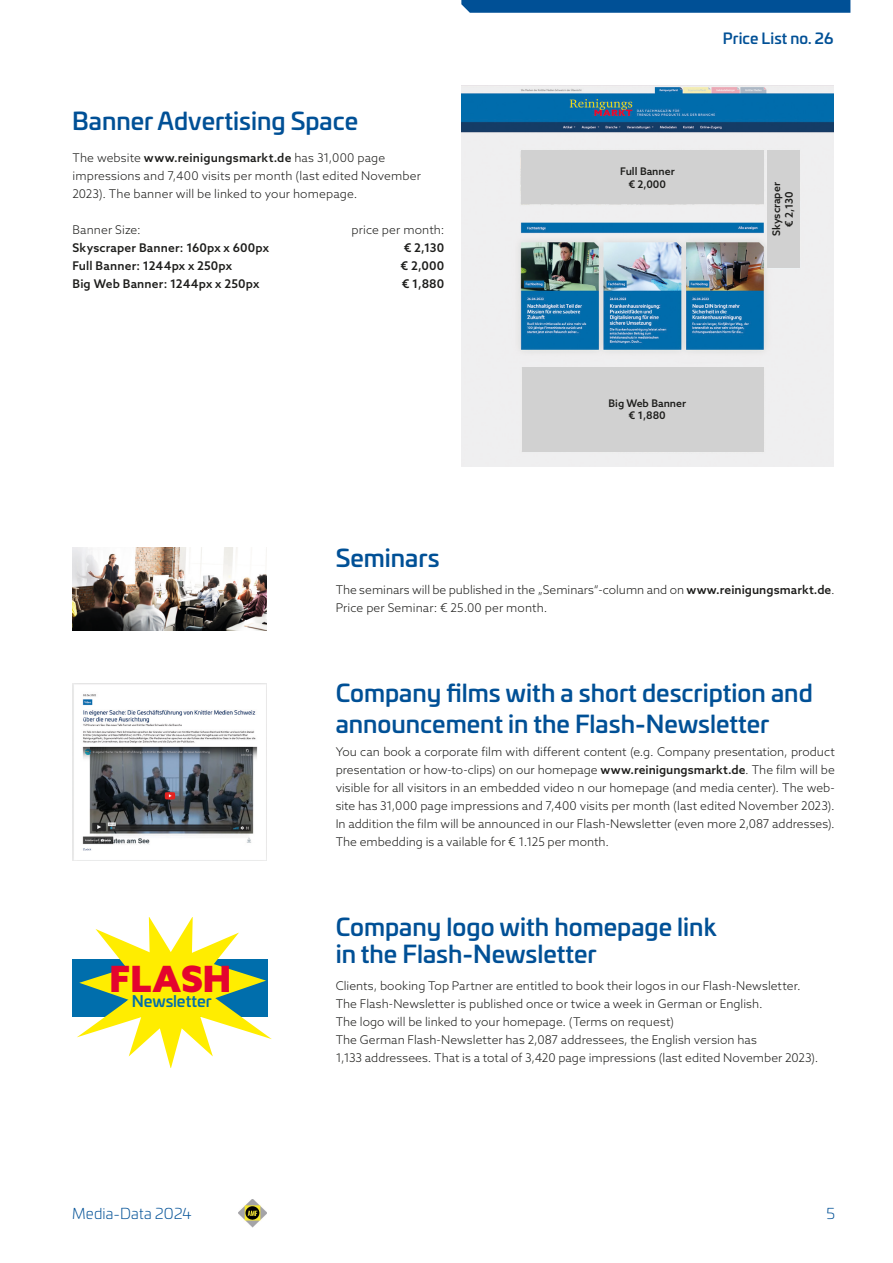
<style>
.page{position:relative;width:893px;height:1263px;background:#fff}
.page>*{position:absolute;margin:0;border:0;box-sizing:border-box;transform-origin:0 0}
.t1{font:900 36.15px "Azo Sans";color:#e4042e}
.t2{font:500 24px/31.2px "Univia Pro";color:#005096}
.t3{font:500 15.6px "Univia Pro";letter-spacing:-.005em;color:#006eac}
.t4{font:300 15px "Univia Pro";letter-spacing:.01em;color:#005096}
.t5{font:500 15px "Univia Pro";letter-spacing:.01em;color:#005096}
.t6{font:300 12px/18px "Azo Sans";letter-spacing:.005em;color:#1d1d1b}
.t7{font:500 12px "Azo Sans";letter-spacing:.015em;color:#1d1d1b}
.t8{font:500 10.5px/12.6px "Azo Sans";color:#1d1d1b;text-align:center}
.s1{font-weight:500}
</style>
<div class="page">
<svg style="left:461px;top:0;width:389px;height:13px;background:#065498"></svg>
<img style="left:238px;top:1199px;width:29px;height:29px">
<img style="left:461px;top:85px;width:372px;height:382px">
<div style="left:521px;top:151px;width:242px;height:53px;background:#d1d1d1"></div>
<div style="left:767px;top:151px;width:32px;height:117px;background:#d1d1d1"></div>
<div style="left:522px;top:367px;width:241px;height:84px;background:#d1d1d1"></div>
<img style="left:72px;top:683px;width:195px;height:177px">
<div style="left:73px;top:958px;width:195px;height:58px;background:#006eac"></div>
<svg style="left:77px;top:917px;width:195px;height:151px"></svg>
<img style="left:72px;top:548px;width:195px;height:82px">
<h2 class="t2" style="left:72px;top:103px;width:287px">Banner Advertising Space</h2>
<p class="t6" style="left:72px;top:149px;width:350px">The website <span class="s1">www.reinigungsmarkt.de</span> has 31,000 page impressions and 7,400 visits per month (last edited November<br>2023). The banner will be linked to your homepage.</p>
<p class="t6" style="left:72px;top:221px;width:70px">Banner Size:</p>
<p class="t6" style="left:351px;top:221px;width:94px">price per month:</p>
<p class="t7" style="left:72px;top:240px;width:198px">Skyscraper Banner: 160px x 600px</p>
<p class="t7" style="left:404px;top:240px;width:42px">€ 2,130</p>
<p class="t7" style="left:72px;top:258px;width:161px">Full Banner: 1244px x 250px</p>
<p class="t7" style="left:401px;top:258px;width:45px">€ 2,000</p>
<p class="t7" style="left:72px;top:276px;width:188px">Big Web Banner: 1244px x 250px</p>
<p class="t7" style="left:402px;top:276px;width:44px">€ 1,880</p>
<h2 class="t2" style="left:336px;top:541px;width:105px">Seminars</h2>
<p class="t5" style="left:723px;top:27px;width:112px">Price List no. 26</p>
<p class="t8" style="left:620px;top:165px;width:56px">Full Banner € 2,000</p>
<p class="t8" style="left:770px;top:236px;width:55px;rotate:-90deg">Skyscraper € 2,130</p>
<p class="t8" style="left:609px;top:396px;width:79px">Big Web Banner € 1,880</p>
<p class="t6" style="left:336px;top:581px;width:501px">The seminars will be published in the „Seminars“-column and on <span class="s1">www.reinigungsmarkt.de</span>.<br>Price per Seminar: € 25.00 per month.</p>
<h2 class="t2" style="left:336px;top:676px;width:479px">Company films with a short description and announcement in the Flash-Newsletter</h2>
<p class="t6" style="left:336px;top:743px;width:501px;text-align:justify">You can book a corporate film with different content (e.g. Company presentation, product presentation or how-to-clips) on our homepage <span class="s1">www.reinigungsmarkt.de</span>. The film will be visible for all visitors in an embedded video n our homepage (and media center). The web&shy;site has 31,000 page impressions and 7,400 visits per month (last edited November 2023).<br>In addition the film will be announced in our Flash-Newsletter (even more 2,087 addresses).<br>The embedding is a vailable for € 1.125 per month.</p>
<h1 class="t1" style="left:109px;top:955px;width:123px">FLASH</h1>
<h3 class="t3" style="left:132px;top:989px;width:81px">Newsletter</h3>
<h2 class="t2" style="left:336px;top:912px;width:382px;line-height:27px">Company logo with homepage link in the Flash-Newsletter</h2>
<p class="t6" style="left:336px;top:977px;width:484px">Clients, booking Top Partner are entitled to book their logos in our Flash-Newsletter.<br>The Flash-Newsletter is published once or twice a week in German or English.<br>The logo will be linked to your homepage. (Terms on request)<br>The German Flash-Newsletter has 2,087 addressees, the English version has<br>1,133 addressees. That is a total of 3,420 page impressions (last edited November 2023).</p>
<p class="t4" style="left:72px;top:1203px;width:121px">Media-Data 2024</p>
<p class="t4" style="left:826px;top:1203px;width:10px">5</p>
</div>
